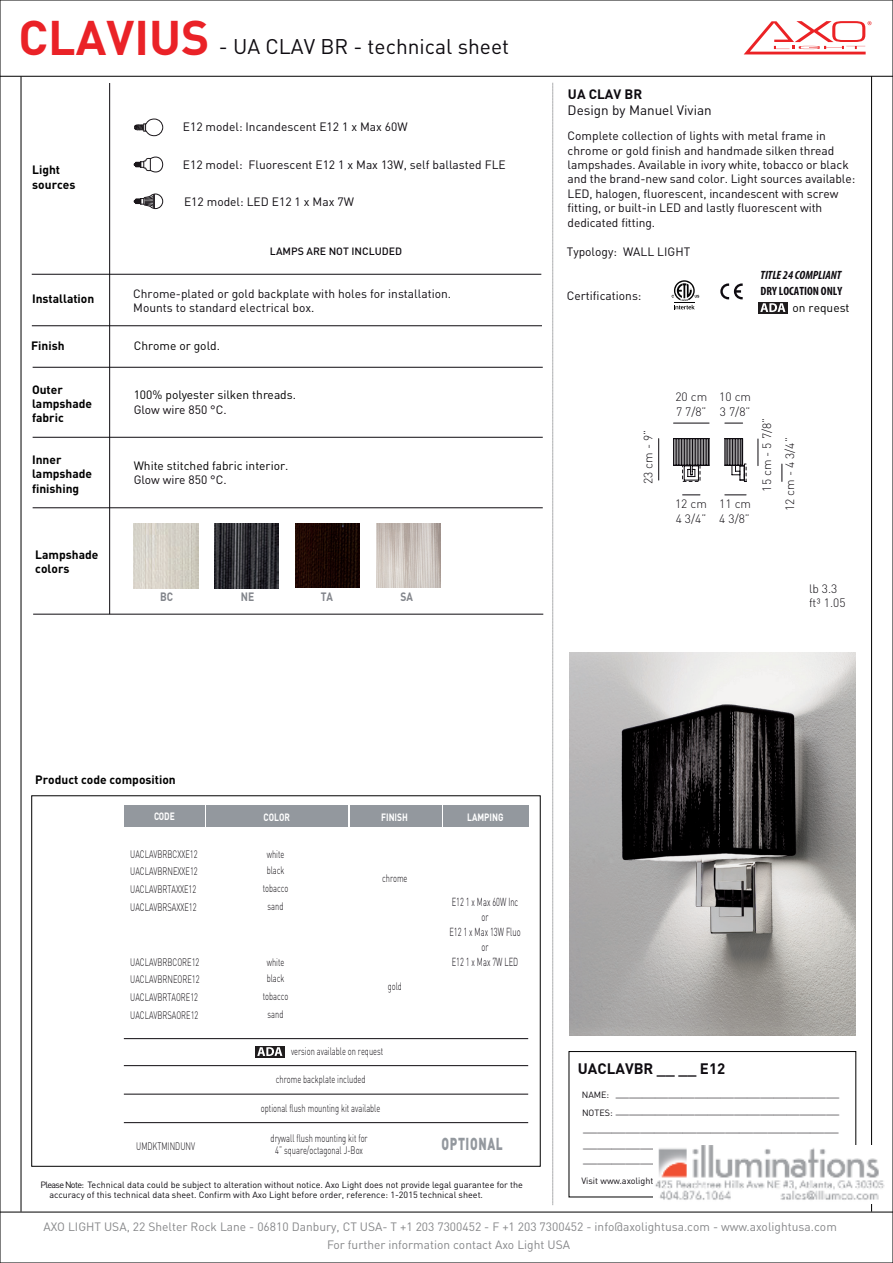
<style>
.page{position:relative;width:893px;height:1263px;background:#fff}
.page>*{position:absolute;margin:0;border:0;box-sizing:border-box;transform-origin:0 0}
.t1{font:700 48px "DIN";color:#ea2227}
.t2{font:21px "DIN";color:#0e0b10}
.t3{font:900 17.1px "DIN";letter-spacing:.05em;color:#93989e;scale:.7 1}
.t4{font:700 15px "DIN";color:#0e0b10}
.t5{font:13.5px "DIN";color:#0e0b10}
.t6{font:700 13.5px "DIN";color:#0e0b10}
.t7{font:12px/14.4px "DIN";letter-spacing:-.005em;color:#0f0b10}
.t8{font:12px/14.4px "DIN";color:#0e0b10}
.t9{font:12px/17.4px "DIN";color:#868789}
.t10{font:700 12px/14.4px "DIN";color:#000}
.t11{font:12px "DIN";color:#000}
.t12{font:300 12px/14.4px "DIN";color:#0e0b10}
.t13{font:italic 700 condensed 12px "Myriad Pro";color:#0e0b10}
.t14{font:700 condensed 12px "Myriad Pro";color:#0e0b10}
.t15{font:12px "DIN";color:#0f0a0f}
.t16{font:700 12px "DIN";color:#82858b;scale:.85 1}
.t17{font:300 11.55px/15px "DIN";color:#0e0a12;text-align:center;scale:.65 1}
.t18{font:300 10.65px/16.5px "DIN";color:#0e0b10;scale:.7 1}
.t19{font:700 10.5px "DIN";color:#fff;scale:.8 1}
.t20{font:500 10.5px "DIN";color:#0e0b10}
.t21{font:10.2px "Myriad Pro";color:#0e0b10;scale:2.56 1}
.t22{font:10.2px "Myriad Pro";color:#0e0b10;scale:2.76 1}
.t23{font:9px/17.5px "DIN";color:#0e0b10}
.s1{color:#000}
</style>
<div class="page">
<svg style="left:744px;top:21px;width:127px;height:33px"></svg>
<hr style="left:871px;top:76px;width:1px;height:1136px;background:#000">
<hr style="left:0;top:1212px;width:893px;height:1px;background:#000">
<hr style="left:0;top:0;width:1px;height:1263px;background:#000">
<hr style="left:892px;top:0;width:1px;height:1263px;background:#000">
<hr style="left:0;top:0;width:893px;height:1px;background:#000">
<hr style="left:21px;top:77px;width:1px;height:1135px;background:#000">
<hr style="left:0;top:1262px;width:893px;height:1px;background:#000">
<img style="left:0;top:54px;width:892px;height:1154px">
<img style="left:654px;top:1145px;width:232px;height:58px">
<h1 class="t1" style="left:18px;top:5px;width:192px">CLAVIUS</h1>
<h2 class="t2" style="left:219px;top:35px;width:292px">- UA CLAV BR - technical sheet</h2>
<p class="t10" style="left:32px;top:162px;width:45px">Light sources</p>
<p class="t10" style="left:32px;top:291px;width:64px">Installation</p>
<p class="t8" style="left:183px;top:120px;width:226px">E12 model: Incandescent E12 1 x Max 60W</p>
<p class="t8" style="left:183px;top:157px;width:324px">E12 model: Fluorescent E12 1 x Max 13W, self ballasted FLE</p>
<p class="t8" style="left:184px;top:194px;width:171px">E12 model: LED E12 1 x Max 7W</p>
<p class="t20" style="left:270px;top:245px;width:134px">LAMPS ARE NOT INCLUDED</p>
<p class="t8" style="left:133px;top:286px;width:319px">Chrome-plated or gold backplate with holes for installation.<br>Mounts to standard electrical box<span class="s1">.</span></p>
<p class="t10" style="left:31px;top:338px;width:35px">Finish</p>
<p class="t11" style="left:134px;top:339px;width:88px">Chrome or gold.</p>
<p class="t10" style="left:32px;top:382px;width:62px">Outer lampshade fabric</p>
<p class="t11" style="left:134px;top:388px;width:164px">100% polyester silken threads.</p>
<p class="t15" style="left:134px;top:403px;width:95px">Glow wire 850 °C.</p>
<p class="t10" style="left:32px;top:452px;width:62px">Inner lampshade finishing</p>
<p class="t11" style="left:134px;top:459px;width:156px">White stitched fabric interior.</p>
<p class="t7" style="left:134px;top:473px;width:95px">Glow wire 850 °C.</p>
<p class="t10" style="left:35px;top:547px;width:65px">Lampshade colors</p>
<p class="t16" style="left:160px;top:589px;width:17px">BC</p>
<p class="t16" style="left:241px;top:589px;width:17px">NE</p>
<p class="t16" style="left:321px;top:589px;width:16px">TA</p>
<p class="t16" style="left:401px;top:589px;width:16px">SA</p>
<p class="t6" style="left:568px;top:85px;width:76px">UA CLAV BR</p>
<p class="t5" style="left:568px;top:102px;width:146px">Design by Manuel Vivian</p>
<p class="t7" style="left:568px;top:129px;width:289px">Complete collection of lights with metal frame in chrome or gold finish and handmade silken thread lampshades. Available in ivory white, tobacco or black and the brand-new sand color. Light sources available:<br>LED, halogen, fluorescent, incandescent with screw fitting, or built-in LED and lastly fluorescent with dedicated fitting.</p>
<p class="t8" style="left:567px;top:245px;width:125px">Typology: WALL LIGHT</p>
<p class="t8" style="left:567px;top:288px;width:76px">Certifications:</p>
<p class="t13" style="left:761px;top:267px;width:82px">TITLE 24 COMPLIANT</p>
<p class="t14" style="left:761px;top:283px;width:83px">DRY LOCATION ONLY</p>
<p class="t11" style="left:792px;top:301px;width:59px">on request</p>
<p class="t12" style="left:641px;top:484px;width:56px;rotate:-90deg">23 cm - 9”</p>
<p class="t12" style="left:675px;top:389px;width:33px">20 cm<br>7 7/8”</p>
<p class="t12" style="left:719px;top:389px;width:33px">10 cm<br>3 7/8”</p>
<p class="t12" style="left:675px;top:496px;width:33px">12 cm<br>4 3/4”</p>
<p class="t12" style="left:719px;top:496px;width:33px">11 cm<br>4 3/8”</p>
<p class="t12" style="left:755px;top:511px;width:95px;line-height:23.2px;text-indent:20px;rotate:-90deg">15 cm - 5 7/8”<br>12 cm - 4 3/4”</p>
<p class="t12" style="left:809px;top:581px;width:38px">lb 3.3 ft³ 1.05</p>
<p class="t10" style="left:35px;top:772px;width:142px">Product code composition</p>
<p class="t19" style="left:154px;top:809px;width:27px">CODE</p>
<p class="t19" style="left:264px;top:810px;width:34px">COLOR</p>
<p class="t19" style="left:381px;top:810px;width:35px">FINISH</p>
<p class="t19" style="left:467px;top:810px;width:47px">LAMPING</p>
<p class="t18" style="left:130px;top:846px;width:98px">UACLAVBRBCXXE12<br>UACLAVBRNEXXE12</p>
<p class="t18" style="left:130px;top:879px;width:96px;line-height:18px">UACLAVBRTAXXE12<br>UACLAVBRSAXXE12</p>
<p class="t18" style="left:130px;top:954px;width:101px">UACLAVBRBCORE12<br>UACLAVBRNEORE12</p>
<p class="t18" style="left:130px;top:987px;width:99px;line-height:18px">UACLAVBRTAORE12<br>UACLAVBRSAORE12</p>
<p class="t18" style="left:267px;top:845px;width:27px">white black</p>
<p class="t18" style="left:263px;top:880px;width:38px">tobacco</p>
<p class="t18" style="left:268px;top:898px;width:24px">sand</p>
<p class="t18" style="left:267px;top:953px;width:27px">white black</p>
<p class="t18" style="left:263px;top:988px;width:38px">tobacco</p>
<p class="t18" style="left:268px;top:1006px;width:24px">sand</p>
<p class="t18" style="left:382px;top:870px;width:38px">chrome</p>
<p class="t18" style="left:388px;top:978px;width:22px">gold</p>
<p class="t18" style="left:291px;top:1042px;width:133px">version available on request</p>
<p class="t18" style="left:276px;top:1071px;width:129px">chrome backplate included</p>
<p class="t18" style="left:261px;top:1099px;width:172px">optional flush mounting kit available</p>
<p class="t17" style="left:449px;top:894px;width:111px">E12 1 x Max 60W Inc or<br>E12 1 x Max 13W Fluo or<br>E12 1 x Max 7W LED</p>
<p class="t18" style="left:271px;top:1132px;width:140px;line-height:12px;text-align:center">drywall flush mounting kit for<br>4” square/octagonal J-Box</p>
<p class="t18" style="left:136px;top:1137px;width:85px">UMDKTMINDUNV</p>
<h3 class="t3" style="left:442px;top:1132px;width:89px">OPTIONAL</h3>
<p class="t23" style="left:49px;top:1179px;width:475px;line-height:10.8px;text-indent:-9px">Please Note: Technical data could be subject to alteration without notice. Axo Light does not provide legal guarantee for the accuracy of this technical data sheet. Confirm with Axo Light before order, reference: 1-2015 technical sheet.</p>
<h3 class="t4" style="left:578px;top:1059px;width:149px">UACLAVBR __ __ E12</h3>
<p class="t23" style="left:582px;top:1086px;width:33px">NAME:<br>NOTES:</p>
<p class="t21" style="left:616px;top:1088px;width:89px">_________________</p>
<p class="t22" style="left:583px;top:1122px;width:94px">__________________</p>
<p class="t21" style="left:616px;top:1105px;width:89px">_________________</p>
<p class="t9" style="left:327px;top:1218px;width:511px;text-indent:-284px">AXO LIGHT USA, 22 Shelter Rock Lane - 06810 Danbury, CT USA- T +1 203 7300452 - F +1 203 7300452 - info@axolightusa.com - www.axolightusa.com<br>For further information contact Axo Light USA</p>
</div>
